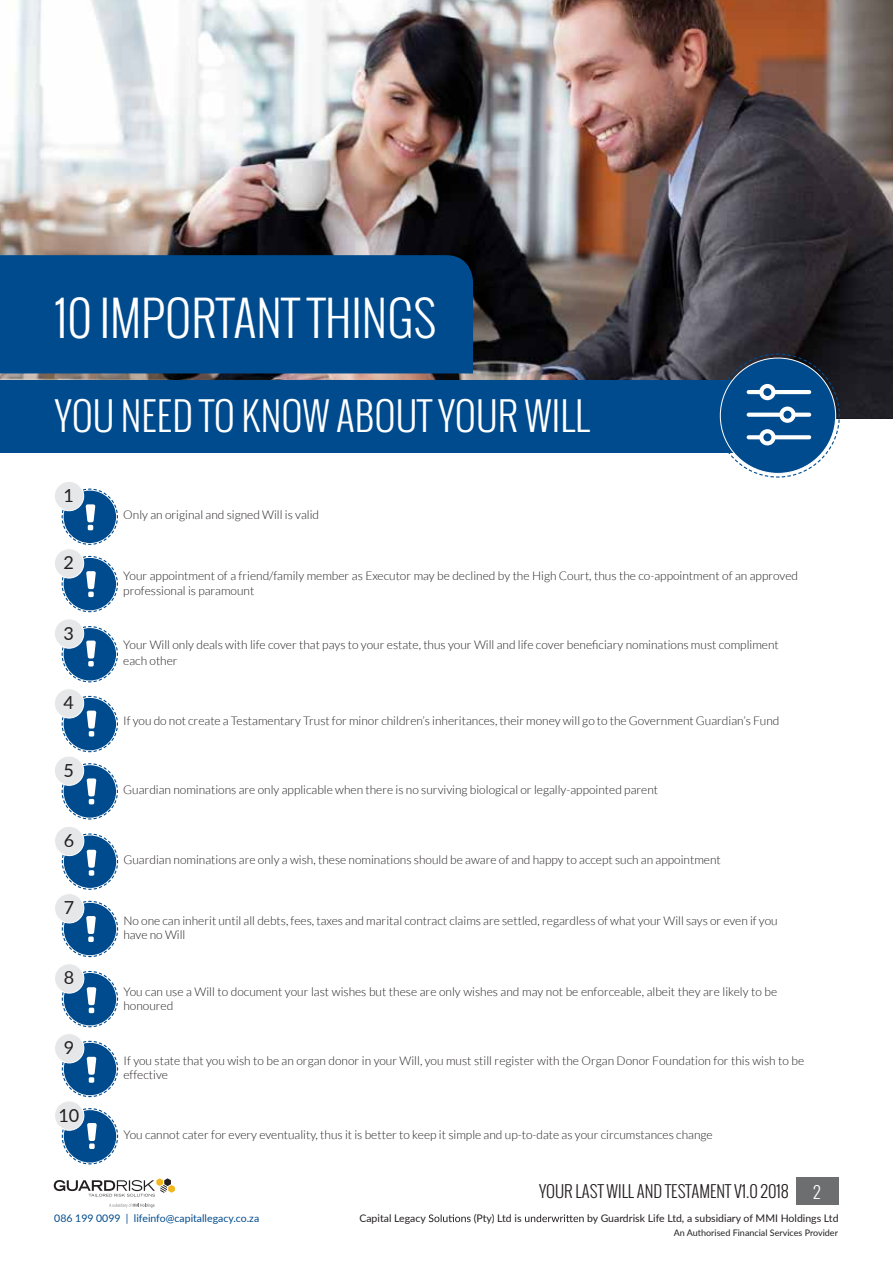
<style>
.page{position:relative;width:893px;height:1263px;background:#fff}
.page>*{position:absolute;margin:0;border:0;box-sizing:border-box;transform-origin:0 0}
.t1{font:300 48px "Oswald";color:#fff}
.t2{font:300 39px "Oswald";color:#fff}
.t3{font:18px "Lato";color:#231f20}
.t4{font:300 16.5px "Oswald";color:#231f20}
.t5{font:300 16.5px "Oswald";color:#fff}
.t6{font:300 12px/14.4px "Lato";color:#231f20}
.t7{font:10.5px "Lato";color:#231f20}
.t8{font:10.5px "Lato";color:#004b8d}
.t9{font:9px "Lato";color:#231f20}
</style>
<div class="page">
<div style="left:796px;top:1177px;width:43px;height:27px;background:#6d6e70"></div>
<svg style="left:429px;top:1214px;width:42px;height:8px"></svg>
<svg style="left:525px;top:1214px;width:59px;height:8px"></svg>
<img style="left:0;top:0;width:893px;height:418px">
<div style="left:0;top:255px;width:473px;height:118px;background:#004b8d"></div>
<div style="left:0;top:380px;width:737px;height:73px;background:#004b8d"></div>
<svg style="left:715px;top:353px;width:125px;height:125px"></svg>
<div style="left:54px;top:481px;width:30px;height:30px;background:#e6e7e8;border-radius:50%"></div>
<div style="left:54px;top:481px;width:30px;height:30px;border:1px solid #fff;border-radius:50%"></div>
<div style="left:54px;top:549px;width:30px;height:29px;background:#e6e7e8;border-radius:50%"></div>
<div style="left:54px;top:548px;width:30px;height:30px;border:1px solid #fff;border-radius:50%"></div>
<div style="left:54px;top:619px;width:30px;height:29px;background:#e6e7e8;border-radius:50%"></div>
<div style="left:54px;top:618px;width:30px;height:31px;border:1px solid #fff;border-radius:50%"></div>
<div style="left:54px;top:689px;width:30px;height:29px;background:#e6e7e8;border-radius:50%"></div>
<div style="left:54px;top:688px;width:30px;height:30px;border:1px solid #fff;border-radius:50%"></div>
<div style="left:54px;top:756px;width:30px;height:29px;background:#e6e7e8;border-radius:50%"></div>
<div style="left:54px;top:756px;width:30px;height:30px;border:1px solid #fff;border-radius:50%"></div>
<div style="left:55px;top:826px;width:29px;height:30px;background:#e6e7e8;border-radius:50%"></div>
<div style="left:54px;top:826px;width:30px;height:30px;border:1px solid #fff;border-radius:50%"></div>
<div style="left:55px;top:894px;width:29px;height:29px;background:#e6e7e8;border-radius:50%"></div>
<div style="left:54px;top:893px;width:30px;height:30px;border:1px solid #fff;border-radius:50%"></div>
<div style="left:55px;top:964px;width:29px;height:29px;background:#e6e7e8;border-radius:50%"></div>
<div style="left:54px;top:963px;width:30px;height:30px;border:1px solid #fff;border-radius:50%"></div>
<div style="left:55px;top:1033px;width:29px;height:30px;background:#e6e7e8;border-radius:50%"></div>
<div style="left:54px;top:1033px;width:30px;height:30px;border:1px solid #fff;border-radius:50%"></div>
<div style="left:55px;top:1101px;width:29px;height:29px;background:#e6e7e8;border-radius:50%"></div>
<div style="left:54px;top:1100px;width:30px;height:31px;border:1px solid #fff;border-radius:50%"></div>
<svg style="left:61px;top:488px;width:57px;height:57px"></svg>
<svg style="left:61px;top:555px;width:57px;height:58px"></svg>
<svg style="left:61px;top:625px;width:57px;height:58px"></svg>
<svg style="left:61px;top:695px;width:57px;height:58px"></svg>
<svg style="left:61px;top:763px;width:57px;height:57px"></svg>
<svg style="left:61px;top:833px;width:58px;height:57px"></svg>
<svg style="left:61px;top:900px;width:58px;height:58px"></svg>
<svg style="left:61px;top:970px;width:58px;height:58px"></svg>
<svg style="left:61px;top:1040px;width:58px;height:58px"></svg>
<svg style="left:61px;top:1107px;width:58px;height:58px"></svg>
<svg style="left:54px;top:1178px;width:121px;height:18px"></svg>
<svg style="left:109px;top:1203px;width:46px;height:4px"></svg>
<h1 class="t1" style="left:55px;top:285px;width:383px">10 IMPORTANT THINGS</h1>
<h2 class="t2" style="left:55px;top:389px;width:537px">YOU NEED TO KNOW ABOUT YOUR WILL</h2>
<h3 class="t3" style="left:64px;top:483px;width:12px">1</h3>
<h3 class="t3" style="left:64px;top:550px;width:12px">2</h3>
<h3 class="t3" style="left:64px;top:620px;width:12px">3</h3>
<h3 class="t3" style="left:64px;top:690px;width:12px">4</h3>
<h3 class="t3" style="left:64px;top:757px;width:12px">5</h3>
<h3 class="t3" style="left:64px;top:827px;width:12px">6</h3>
<h3 class="t3" style="left:64px;top:895px;width:12px">7</h3>
<h3 class="t3" style="left:64px;top:965px;width:12px">8</h3>
<h3 class="t3" style="left:64px;top:1035px;width:12px">9</h3>
<h3 class="t3" style="left:58px;top:1102px;width:22px">10</h3>
<p class="t6" style="left:123px;top:508px;width:197px">Only an original and signed Will is valid</p>
<p class="t6" style="left:123px;top:569px;width:676px">Your appointment of a friend/family member as Executor may be declined by the High Court, thus the co-appointment of an approved professional is paramount</p>
<p class="t6" style="left:123px;top:638px;width:657px">Your Will only deals with life cover that pays to your estate, thus your Will and life cover beneficiary nominations must compliment</p>
<p class="t6" style="left:123px;top:653px;width:56px">each other</p>
<p class="t6" style="left:123px;top:714px;width:658px">If you do not create a Testamentary Trust for minor children’s inheritances, their money will go to the Government Guardian’s Fund</p>
<p class="t6" style="left:123px;top:782px;width:536px">Guardian nominations are only applicable when there is no surviving biological or legally-appointed parent</p>
<p class="t6" style="left:123px;top:853px;width:599px">Guardian nominations are only a wish, these nominations should be aware of and happy to accept such an appointment</p>
<p class="t6" style="left:123px;top:913px;width:656px">No one can inherit until all debts, fees, taxes and marital contract claims are settled, regardless of what your Will says or even if you have no Will</p>
<p class="t6" style="left:123px;top:984px;width:655px">You can use a Will to document your last wishes but these are only wishes and may not be enforceable, albeit they are likely to be honoured</p>
<p class="t6" style="left:123px;top:1053px;width:682px">If you state that you wish to be an organ donor in your Will, you must still register with the Organ Donor Foundation for this wish to be effective</p>
<p class="t6" style="left:123px;top:1127px;width:591px">You cannot cater for every eventuality, thus it is better to keep it simple and up-to-date as your circumstances change</p>
<h3 class="t4" style="left:539px;top:1179px;width:251px">YOUR LAST WILL AND TESTAMENT V1.0 2018</h3>
<h3 class="t5" style="left:813px;top:1180px;width:9px">2</h3>
<p class="t8" style="left:54px;top:1211px;width:206px">086 199 0099 | lifeinfo@capitallegacy.co.za</p>
<p class="t7" style="left:359px;top:1211px;width:68px">Capital Legacy</p>
<p class="t7" style="left:474px;top:1211px;width:49px">(Pty) Ltd is</p>
<p class="t7" style="left:587px;top:1211px;width:253px">by Guardrisk Life Ltd, a subsidiary of MMI Holdings Ltd</p>
<p class="t9" style="left:674px;top:1226px;width:166px">An Authorised Financial Services Provider</p>
</div>
